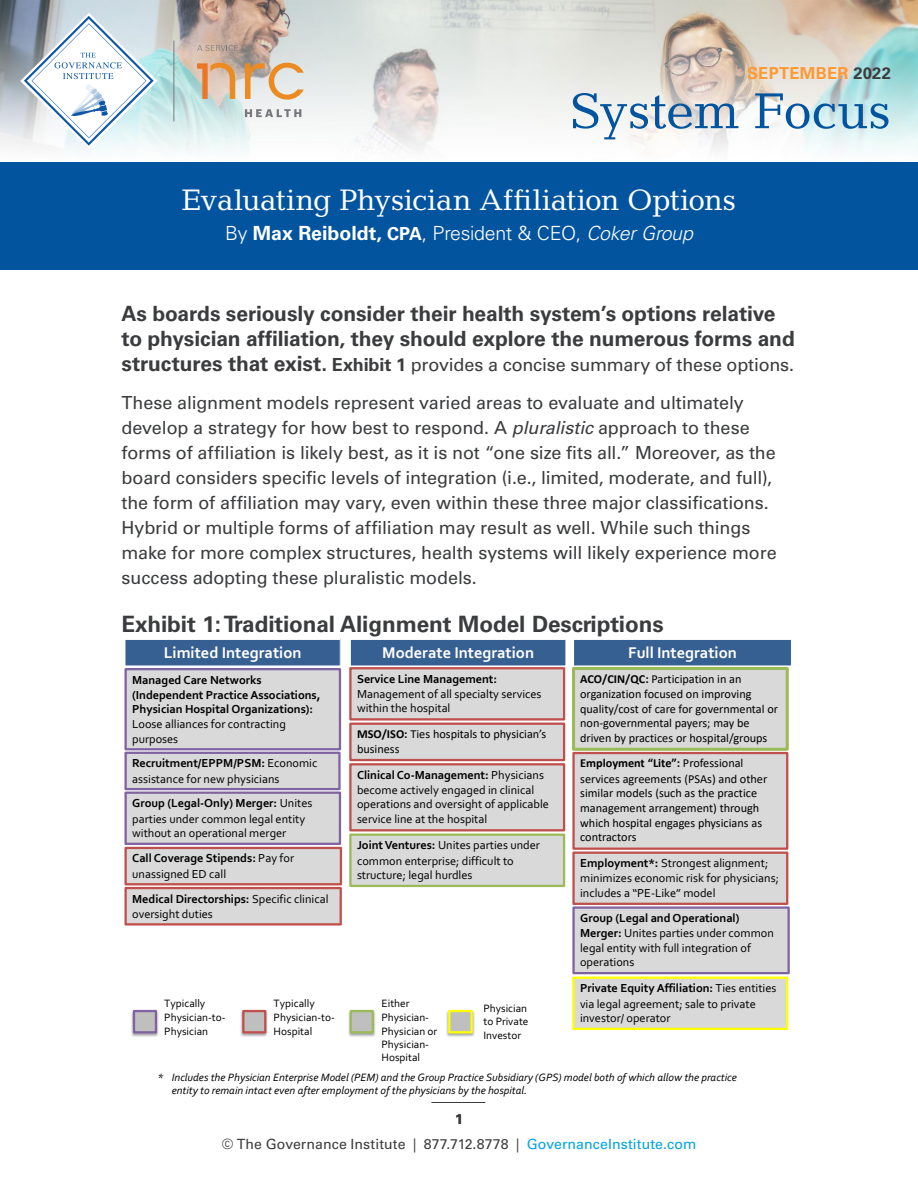
<style>
.page{position:relative;width:918px;height:1188px;background:#fff}
.page>*{position:absolute;margin:0;border:0;box-sizing:border-box;transform-origin:0 0}
.Newsletter_type{font:51px "Candida Std";letter-spacing:-.005em;color:#03549f}
.Article_Title{font:30px "Candida Std";letter-spacing:-.01em;color:#fff}
.t1{font:700 22.5px "Univers LT Std";letter-spacing:-.005em;color:#3b3c3e}
.body{font:700 21px/24.9px "Univers LT Std";letter-spacing:-.005em;color:#3b3c3e}
.body-2{font:300 19.5px "Univers LT Std";letter-spacing:-.015em;color:#fff}
.body-3{font:18px/24.9px "Univers LT Std";letter-spacing:-.005em;color:#3b3c3e}
.Month__year{font:700 16.5px "Univers LT Std";letter-spacing:.02em;color:#f93}
.t2{font:700 16.35px "Corbel";color:#fff}
.body_indent{font:14.1px "Univers LT Std";letter-spacing:.005em;color:#3b3c3e}
.body_indent-2{font:700 14.1px "Univers LT Std";color:#3b3c3e}
.t3{font:12.3px/15.5px "Corbel";color:#000}
.t4{font:12.3px/14.5px "Calibri";color:#000}
.t5{font:700 12.3px/14.5px "Corbel";color:#000}
.t6{font:italic 11.25px/13.2px "Corbel";color:#000}
.t7{font:11.25px/13.6px "Corbel";color:#000}
.s1{color:#3b3c3e}
.s2{font-weight:700}
.s3{font-weight:700;font-size:18px}
.s4{font-style:italic}
.s5{font-weight:700;font-size:21px}
.s6{font-weight:400}
.s7{font-family:"Corbel"}
.s8{color:#00a3e0}
</style>
<div class="page">
<img style="left:0;top:0;width:918px;height:153px">
<div style="left:0;top:162px;width:918px;height:108px;background:#03549f"></div>
<div style="left:125px;top:639px;width:215px;height:27px;background:#376092"></div>
<div style="left:125px;top:639px;width:216px;height:27px;border:1px solid #fff"></div>
<div style="left:126px;top:669px;width:214px;height:80px;background:#d9d9d9"></div>
<div style="left:124px;top:668px;width:217px;height:82px;border:2px solid #8064a2"></div>
<div style="left:350px;top:639px;width:216px;height:27px;background:#376092"></div>
<div style="left:350px;top:639px;width:216px;height:27px;border:1px solid #fff"></div>
<div style="left:350px;top:668px;width:214px;height:51px;background:#d9d9d9"></div>
<div style="left:349px;top:667px;width:216px;height:54px;border:2px solid #c0504d"></div>
<div style="left:350px;top:724px;width:214px;height:36px;background:#d9d9d9"></div>
<div style="left:349px;top:723px;width:216px;height:38px;border:2px solid #c0504d"></div>
<div style="left:573px;top:978px;width:214px;height:51px;background:#d9d9d9"></div>
<div style="left:572px;top:977px;width:216px;height:53px;border:2px solid #ff0"></div>
<div style="left:350px;top:835px;width:214px;height:51px;background:#d9d9d9"></div>
<div style="left:349px;top:834px;width:216px;height:53px;border:2px solid #9bbb59"></div>
<div style="left:574px;top:639px;width:217px;height:27px;background:#376092"></div>
<div style="left:573px;top:639px;width:219px;height:27px;border:1px solid #fff"></div>
<div style="left:574px;top:853px;width:213px;height:51px;background:#d9d9d9"></div>
<div style="left:572px;top:852px;width:216px;height:53px;border:2px solid #c0504d"></div>
<div style="left:574px;top:753px;width:213px;height:96px;background:#d9d9d9"></div>
<div style="left:572px;top:752px;width:216px;height:98px;border:2px solid #c0504d"></div>
<div style="left:126px;top:753px;width:213px;height:36px;background:#d9d9d9"></div>
<div style="left:124px;top:752px;width:217px;height:38px;border:2px solid #8064a2"></div>
<div style="left:574px;top:668px;width:213px;height:81px;background:#d9d9d9"></div>
<div style="left:572px;top:667px;width:217px;height:84px;border:3px solid #9bbb59"></div>
<div style="left:126px;top:793px;width:214px;height:51px;background:#d9d9d9"></div>
<div style="left:124px;top:792px;width:217px;height:53px;border:2px solid #8064a2"></div>
<div style="left:574px;top:908px;width:215px;height:65px;background:#d9d9d9"></div>
<div style="left:572px;top:906px;width:218px;height:68px;border:2px solid #8064a2"></div>
<img style="left:131px;top:1009px;width:28px;height:28px">
<div style="left:134px;top:1011px;width:22px;height:21px;background:#bfbfbf"></div>
<div style="left:133px;top:1010px;width:24px;height:23px;border:2px solid #8064a2"></div>
<img style="left:240px;top:1009px;width:28px;height:28px">
<div style="left:243px;top:1011px;width:22px;height:21px;background:#bfbfbf"></div>
<div style="left:242px;top:1010px;width:24px;height:23px;border:2px solid #c0504d"></div>
<img style="left:348px;top:1009px;width:28px;height:28px">
<div style="left:351px;top:1011px;width:22px;height:21px;background:#bfbfbf"></div>
<div style="left:350px;top:1010px;width:24px;height:23px;border:2px solid #9bbb59"></div>
<div style="left:126px;top:848px;width:215px;height:36px;background:#d9d9d9"></div>
<div style="left:124px;top:847px;width:218px;height:38px;border:2px solid #c0504d"></div>
<div style="left:126px;top:888px;width:215px;height:36px;background:#d9d9d9"></div>
<div style="left:124px;top:887px;width:218px;height:39px;border:2px solid #c0504d"></div>
<div style="left:350px;top:764px;width:214px;height:66px;background:#d9d9d9"></div>
<div style="left:349px;top:763px;width:216px;height:68px;border:2px solid #c0504d"></div>
<img style="left:446px;top:1009px;width:29px;height:28px">
<div style="left:449px;top:1011px;width:23px;height:21px;background:#bfbfbf"></div>
<div style="left:448px;top:1010px;width:25px;height:23px;border:2px solid #ff0"></div>
<hr style="left:431px;top:1102px;width:54px;height:1px;background:#3b3c3e">
<hr style="left:174px;top:41px;width:1px;height:80px;background:#75797c">
<svg style="left:245px;top:109px;width:56px;height:8px"></svg>
<svg style="left:245px;top:63px;width:59px;height:37px;background:#e1c4a2"></svg>
<svg style="left:197px;top:63px;width:38px;height:36px"></svg>
<svg style="left:197px;top:45px;width:55px;height:6px"></svg>
<svg style="left:20px;top:13px;width:138px;height:136px"></svg>
<p class="Month__year" style="left:747px;top:64px;width:145px">SEPTEMBER <span class="s1">2022</span></p>
<p class="Newsletter_type" style="left:570px;top:82px;width:323px">System Focus</p>
<p class="Article_Title" style="left:182px;top:182px;width:556px">Evaluating Physician Affiliation Options</p>
<p class="body-2" style="left:225px;top:221px;width:469px">By <span class="s2">Max Reiboldt,</span> <span class="s3">CPA</span>, President &amp; CEO, <span class="s4">Coker Group</span></p>
<p class="body" style="left:122px;top:302px;width:675px">As boards seriously consider their health system’s options relative to physician affiliation, they should explore the numerous forms and</p>
<p class="body-3" style="left:122px;top:352px;width:674px"><span class="s5">structures that exist.</span> <span class="s2">Exhibit 1</span> provides a concise summary of these options.</p>
<p class="body-3" style="left:122px;top:391px;width:657px">These alignment models represent varied areas to evaluate and ultimately develop a strategy for how best to respond. A <span class="s4">pluralistic</span> approach to these forms of affiliation is likely best, as it is not “one size fits all.” Moreover, as the board considers specific levels of integration (i.e., limited, moderate, and full), the form of affiliation may vary, even within these three major classifications.<br>Hybrid or multiple forms of affiliation may result as well. While such things make for more complex structures, health systems will likely experience more success adopting these pluralistic models.</p>
<h2 class="t1" style="left:122px;top:611px;width:544px">Exhibit 1: Traditional Alignment Model Descriptions</h2>
<p class="t2" style="left:164px;top:643px;width:139px">Limited Integration</p>
<p class="t5" style="left:132px;top:672px;width:190px">Managed Care Networks (Independent Practice Associations, Physician Hospital Organizations):<br><span class="s6">Loose alliances for contracting</span></p>
<p class="t3" style="left:132px;top:731px;width:47px">purposes</p>
<p class="t2" style="left:382px;top:643px;width:153px">Moderate Integration</p>
<p class="t3" style="left:357px;top:671px;width:186px"><span class="s2">Service Line Management:<br></span>Management of all specialty services</p>
<p class="t4" style="left:357px;top:695px;width:191px;line-height:26px"><span class="s7">within the hospital<br></span><span class="s2">MSO/ISO:</span> Ties hospitals to physician’s</p>
<p class="t4" style="left:357px;top:742px;width:44px">business</p>
<p class="t2" style="left:628px;top:643px;width:110px">Full Integration</p>
<p class="t4" style="left:580px;top:671px;width:199px"><span class="s2">ACO/CIN/QC:</span> Participation in an organization focused on improving quality/cost of care for governmental or non-governmental payers; may be</p>
<p class="t4" style="left:580px;top:731px;width:189px">driven by practices or hospital/groups</p>
<p class="t3" style="left:132px;top:755px;width:187px"><span class="s2">Recruitment/EPPM/PSM:</span> Economic assistance for new physicians</p>
<p class="t3" style="left:132px;top:795px;width:182px"><span class="s2">Group (Legal-Only) Merger:</span> Unites parties under common legal entity</p>
<p class="t3" style="left:132px;top:825px;width:156px">without an operational merger</p>
<p class="t3" style="left:132px;top:850px;width:163px"><span class="s2">Call Coverage Stipends:</span> Pay for unassigned ED call</p>
<p class="t3" style="left:132px;top:890px;width:198px"><span class="s2">Medical Directorships:</span> Specific clinical oversight duties</p>
<p class="t3" style="left:357px;top:767px;width:193px;line-height:14.5px"><span class="s2">Clinical Co-Management:</span> Physicians become actively engaged in clinical operations and oversight of applicable service line at the hospital</p>
<p class="t3" style="left:357px;top:837px;width:184px"><span class="s2">Joint Ventures:</span> Unites parties under common enterprise; difficult to</p>
<p class="t3" style="left:357px;top:867px;width:117px">structure; legal hurdles</p>
<p class="t7" style="left:164px;top:997px;width:63px">Typically<br>Physician-to-<br>Physician</p>
<p class="t7" style="left:274px;top:996px;width:63px">Typically<br>Physician-to-<br>Hospital</p>
<p class="t7" style="left:382px;top:997px;width:57px">Either<br>Physician-<br>Physician or<br>Physician-<br>Hospital</p>
<p class="t7" style="left:483px;top:1001px;width:47px;text-align:justify">Physician to Private Investor</p>
<p class="t4" style="left:580px;top:755px;width:189px;line-height:15.5px"><span class="s2">Employment “Lite”:</span> Professional services agreements (PSAs) and other</p>
<p class="t4" style="left:580px;top:785px;width:184px">similar models (such as the practice management arrangement) through which hospital engages physicians as contractors</p>
<p class="t3" style="left:580px;top:855px;width:200px"><span class="s2">Employment*:</span> Strongest alignment; minimizes economic risk for physicians;</p>
<p class="t3" style="left:580px;top:885px;width:137px">includes a “PE-Like” model</p>
<p class="t3" style="left:580px;top:910px;width:195px;line-height:14.5px"><span class="s2">Group (Legal and Operational)<br>Merger:</span> Unites parties under common legal entity with full integration of operations</p>
<p class="t3" style="left:580px;top:980px;width:198px"><span class="s2">Private Equity Affiliation:</span> Ties entities via legal agreement; sale to private</p>
<p class="t3" style="left:580px;top:1010px;width:92px">investor/ operator</p>
<p class="t6" style="left:172px;top:1070px;width:567px;text-indent:-14px">* Includes the Physician Enterprise Model (PEM) and the Group Practice Subsidiary (GPS) model both of which allow the practice entity to remain intact even after employment of the physicians by the hospital.</p>
<p class="body_indent-2" style="left:455px;top:1111px;width:9px">1</p>
<p class="body_indent" style="left:222px;top:1136px;width:476px">© The Governance Institute | 877.712.8778 | <span class="s8">GovernanceInstitute.com</span></p>
</div>
